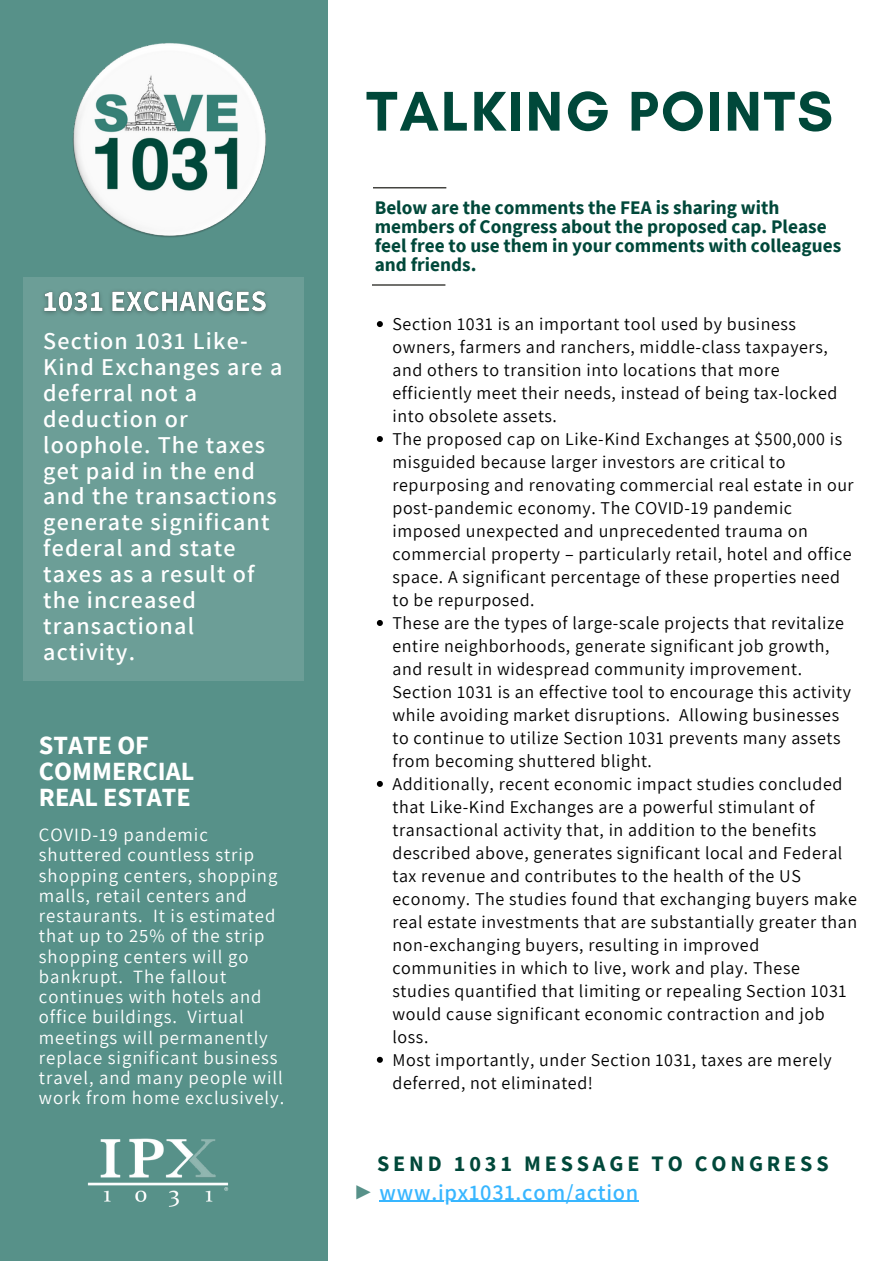
<style>
.page{position:relative;width:893px;height:1264px;background:#fff}
.page>*{position:absolute;margin:0;border:0;box-sizing:border-box;transform-origin:0 0}
.t1{font:700 57px "Glacial Indifference";letter-spacing:.035em;color:#00483a}
.t2{font:700 26.25px/25.8px "Source Sans Pro";color:#fff}
.t3{font:600 24.15px/25.8px "Assistant";letter-spacing:.05em;color:#fff}
.t4{font:600 22.5px "Assistant";letter-spacing:.035em;color:#38b6ff}
.t5{font:700 22.05px "Source Sans Pro";letter-spacing:.175em;color:#00483a}
.t6{font:700 19.2px/19px "Source Sans Pro";color:#00483a}
.t7{font:18.75px/20.2px "Assistant";letter-spacing:.05em;color:#fff}
.t8{font:18px/23px "Assistant";letter-spacing:.035em;color:#000}
.s1{font-family:"Liberation Serif";font-weight:700;font-size:23.85px;color:#579189}
</style>
<div class="page">
<div style="left:0;top:0;width:328px;height:1260px;background:#579189"></div>
<svg style="left:373px;top:187px;width:73px;height:1px"></svg>
<img style="left:73px;top:43px;width:193px;height:194px">
<svg style="left:377px;top:321px;width:6px;height:6px"></svg>
<svg style="left:377px;top:436px;width:6px;height:6px"></svg>
<svg style="left:377px;top:620px;width:6px;height:6px"></svg>
<svg style="left:377px;top:781px;width:6px;height:6px"></svg>
<svg style="left:377px;top:1056px;width:6px;height:6px"></svg>
<img style="left:87px;top:1138px;width:142px;height:69px">
<svg style="left:372px;top:284px;width:73px;height:2px"></svg>
<div style="left:24px;top:277px;width:280px;height:404px;background:#6c9e97"></div>
<img style="left:43px;top:291px;width:224px;height:23px">
<hr style="left:379px;top:1200px;width:260px;height:1px;background:#38b6ff">
<h3 class="t3" style="left:43px;top:327px;width:240px">Section 1031 Like-<br>Kind Exchanges are a deferral not a deduction or loophole. The taxes get paid in the end and the transactions generate significant federal and state taxes as a result of the increased transactional activity.</h3>
<h2 class="t2" style="left:39px;top:731px;width:157px">STATE OF<br>COMMERCIAL<br>REAL ESTATE</h2>
<p class="t7" style="left:39px;top:824px;width:247px">COVID-19 pandemic shuttered countless strip shopping centers, shopping malls, retail centers and restaurants. It is estimated that up to 25% of the strip shopping centers will go bankrupt. The fallout continues with hotels and office buildings. Virtual meetings will permanently replace significant business travel, and many people will work from home exclusively.</p>
<h1 class="t1" style="left:366px;top:76px;width:468px">TALKING POINTS</h1>
<p class="t6" style="left:375px;top:197px;width:468px">Below are the comments the FEA is sharing with members of Congress about the proposed cap. Please feel free to use them in your comments with colleagues and friends.</p>
<p class="t8" style="left:392px;top:312px;width:466px">Section 1031 is an important tool used by business owners, farmers and ranchers, middle-class taxpayers, and others to transition into locations that more efficiently meet their needs, instead of being tax-locked into obsolete assets.<br>The proposed cap on Like-Kind Exchanges at $500,000 is misguided because larger investors are critical to repurposing and renovating commercial real estate in our post-pandemic economy. The COVID-19 pandemic imposed unexpected and unprecedented trauma on commercial property – particularly retail, hotel and office space. A significant percentage of these properties need to be repurposed.<br>These are the types of large-scale projects that revitalize entire neighborhoods, generate significant job growth, and result in widespread community improvement.<br>Section 1031 is an effective tool to encourage this activity while avoiding market disruptions. Allowing businesses to continue to utilize Section 1031 prevents many assets from becoming shuttered blight.<br>Additionally, recent economic impact studies concluded that Like-Kind Exchanges are a powerful stimulant of transactional activity that, in addition to the benefits described above, generates significant local and Federal tax revenue and contributes to the health of the US economy. The studies found that exchanging buyers make real estate investments that are substantially greater than non-exchanging buyers, resulting in improved communities in which to live, work and play. These studies quantified that limiting or repealing Section 1031 would cause significant economic contraction and job loss.<br>Most importantly, under Section 1031, taxes are merely deferred, not eliminated!</p>
<p class="t5" style="left:377px;top:1149px;width:453px">SEND 1031 MESSAGE TO CONGRESS</p>
<p class="t4" style="left:351px;top:1176px;width:288px"><span class="s1">►</span> www.ipx1031.com/action</p>
</div>
